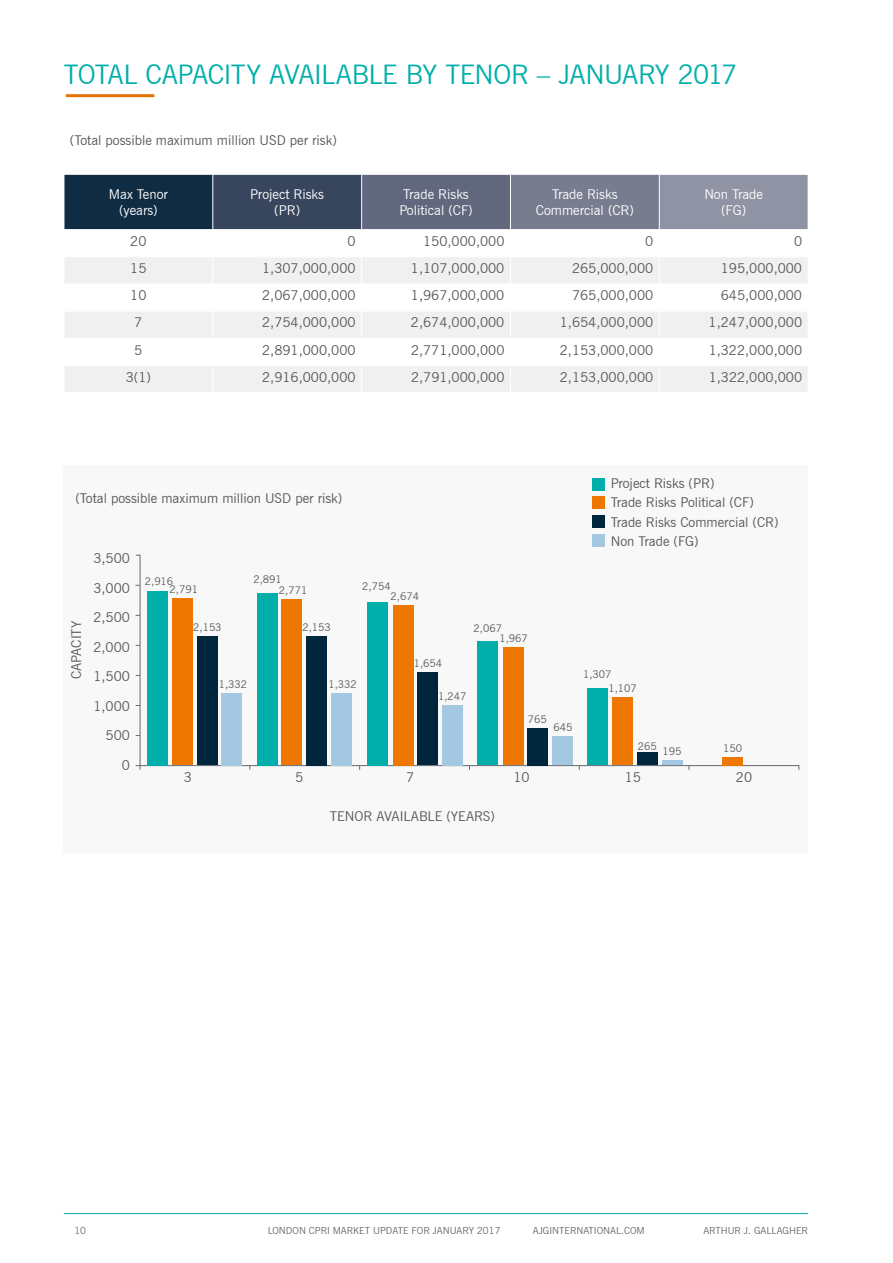
<style>
.page{position:relative;width:893px;height:1263px;background:#fff}
.page>*{position:absolute;margin:0;border:0;box-sizing:border-box;transform-origin:0 0}
.t1{font:27px "News Gothic BT";letter-spacing:-.02em;color:#00afaa}
.t2{font:13.5px/29.5px "News Gothic BT";color:#575756;text-align:right}
.t3{font:13.5px/16.2px "News Gothic BT";color:#fff;text-align:center}
.t4{font:10.5px/11.7px "News Gothic BT";color:#575756}
.t5{font:9.75px "News Gothic BT";color:#636a70}
</style>
<div class="page">
<hr style="left:64px;top:1213px;width:744px;height:1px;background:#00afaa">
<div style="left:64px;top:174px;width:149px;height:56px;background:#102c43"></div>
<div style="left:213px;top:174px;width:149px;height:56px;background:#37455d"></div>
<div style="left:362px;top:174px;width:148px;height:56px;background:#61687d"></div>
<div style="left:510px;top:174px;width:149px;height:56px;background:#787c8f"></div>
<div style="left:659px;top:174px;width:149px;height:56px;background:#9093a3"></div>
<svg style="left:65px;top:258px;width:742px;height:134px;fill:#f0f0f0"></svg>
<hr style="left:64px;top:174px;width:149px;height:1px;background:#fff">
<hr style="left:64px;top:175px;width:1px;height:54px;background:#fff">
<hr style="left:213px;top:174px;width:149px;height:1px;background:#fff">
<hr style="left:213px;top:175px;width:1px;height:54px;background:#fff">
<hr style="left:362px;top:174px;width:148px;height:1px;background:#fff">
<hr style="left:361px;top:175px;width:1px;height:54px;background:#fff">
<hr style="left:510px;top:174px;width:149px;height:1px;background:#fff">
<hr style="left:510px;top:175px;width:1px;height:54px;background:#fff">
<hr style="left:659px;top:174px;width:149px;height:1px;background:#fff">
<hr style="left:659px;top:175px;width:1px;height:54px;background:#fff">
<hr style="left:64px;top:229px;width:149px;height:1px;background:#fff">
<hr style="left:213px;top:229px;width:149px;height:1px;background:#fff">
<hr style="left:362px;top:229px;width:148px;height:1px;background:#fff">
<hr style="left:510px;top:229px;width:149px;height:1px;background:#fff">
<hr style="left:659px;top:229px;width:149px;height:1px;background:#fff">
<hr style="left:64px;top:284px;width:149px;height:1px;background:#fff">
<hr style="left:64px;top:311px;width:149px;height:1px;background:#fff">
<hr style="left:213px;top:284px;width:149px;height:1px;background:#fff">
<hr style="left:213px;top:311px;width:149px;height:1px;background:#fff">
<hr style="left:362px;top:284px;width:148px;height:1px;background:#fff">
<hr style="left:362px;top:311px;width:148px;height:1px;background:#fff">
<hr style="left:510px;top:284px;width:149px;height:1px;background:#fff">
<hr style="left:510px;top:311px;width:149px;height:1px;background:#fff">
<hr style="left:659px;top:284px;width:149px;height:1px;background:#fff">
<hr style="left:659px;top:311px;width:149px;height:1px;background:#fff">
<hr style="left:64px;top:338px;width:149px;height:1px;background:#fff">
<hr style="left:213px;top:338px;width:149px;height:1px;background:#fff">
<hr style="left:362px;top:338px;width:148px;height:1px;background:#fff">
<hr style="left:510px;top:338px;width:149px;height:1px;background:#fff">
<hr style="left:659px;top:338px;width:149px;height:1px;background:#fff">
<hr style="left:64px;top:365px;width:149px;height:1px;background:#fff">
<hr style="left:213px;top:365px;width:149px;height:1px;background:#fff">
<svg style="left:213px;top:258px;width:1px;height:134px"></svg>
<hr style="left:362px;top:365px;width:148px;height:1px;background:#fff">
<svg style="left:361px;top:258px;width:1px;height:134px"></svg>
<hr style="left:510px;top:365px;width:149px;height:1px;background:#fff">
<svg style="left:510px;top:258px;width:1px;height:134px"></svg>
<hr style="left:659px;top:365px;width:149px;height:1px;background:#fff">
<svg style="left:659px;top:258px;width:1px;height:134px"></svg>
<div style="left:64px;top:465px;width:744px;height:388px;background:#f8f8f8"></div>
<hr style="left:140px;top:555px;width:1px;height:211px;background:#636a70">
<hr style="left:136px;top:765px;width:663px;height:1px;background:#636a70">
<div style="left:592px;top:478px;width:13px;height:12px;background:#00afaa"></div>
<div style="left:592px;top:515px;width:13px;height:13px;background:#00263d"></div>
<div style="left:592px;top:496px;width:13px;height:13px;background:#ed7700"></div>
<div style="left:592px;top:534px;width:13px;height:13px;background:#a4c7e2"></div>
<div style="left:148px;top:591px;width:20px;height:174px;background:#00afaa"></div>
<div style="left:257px;top:593px;width:21px;height:172px;background:#00afaa"></div>
<div style="left:367px;top:602px;width:21px;height:163px;background:#00afaa"></div>
<div style="left:478px;top:641px;width:20px;height:124px;background:#00afaa"></div>
<div style="left:503px;top:647px;width:21px;height:118px;background:#ed7700"></div>
<div style="left:612px;top:697px;width:21px;height:68px;background:#ed7700"></div>
<div style="left:722px;top:757px;width:21px;height:8px;background:#ed7700"></div>
<div style="left:588px;top:688px;width:20px;height:77px;background:#00afaa"></div>
<div style="left:221px;top:693px;width:21px;height:72px;background:#a4c7e2"></div>
<div style="left:331px;top:693px;width:21px;height:72px;background:#a4c7e2"></div>
<div style="left:442px;top:705px;width:21px;height:60px;background:#a4c7e2"></div>
<div style="left:553px;top:737px;width:20px;height:28px;background:#a4c7e2"></div>
<hr style="left:662px;top:761px;width:20px;height:4px;background:#a4c7e2">
<div style="left:307px;top:636px;width:20px;height:130px;background:#00263d"></div>
<div style="left:418px;top:672px;width:20px;height:93px;background:#00263d"></div>
<div style="left:172px;top:598px;width:20px;height:167px;background:#ed7700"></div>
<div style="left:282px;top:600px;width:20px;height:165px;background:#ed7700"></div>
<div style="left:393px;top:605px;width:20px;height:160px;background:#ed7700"></div>
<div style="left:197px;top:636px;width:21px;height:129px;background:#00263d"></div>
<div style="left:527px;top:728px;width:20px;height:37px;background:#00263d"></div>
<div style="left:637px;top:753px;width:20px;height:12px;background:#00263d"></div>
<hr style="left:66px;top:94px;width:88px;height:3px;background:#e87308">
<h1 class="t1" style="left:64px;top:58px;width:675px">TOTAL CAPACITY AVAILABLE BY TENOR – JANUARY 2017</h1>
<p class="t2" style="left:70px;top:125px;width:268px">(Total possible maximum million USD per risk)</p>
<p class="t3" style="left:109px;top:186px;width:61px">Max Tenor (years)</p>
<p class="t3" style="left:250px;top:186px;width:75px">Project Risks (PR)</p>
<p class="t3" style="left:399px;top:186px;width:75px;text-align:left">Trade Risks<br>Political (CF)</p>
<p class="t3" style="left:536px;top:186px;width:99px">Trade Risks<br>Commercial (CR)</p>
<p class="t3" style="left:704px;top:186px;width:60px">Non Trade (FG)</p>
<p class="t2" style="left:130px;top:226px;width:18px">20</p>
<p class="t2" style="left:347px;top:226px;width:10px">0</p>
<p class="t2" style="left:423px;top:226px;width:83px">150,000,000</p>
<p class="t2" style="left:645px;top:226px;width:10px">0</p>
<p class="t2" style="left:794px;top:226px;width:10px">0</p>
<p class="t2" style="left:130px;top:253px;width:18px">15</p>
<p class="t2" style="left:262px;top:253px;width:95px">1,307,000,000</p>
<p class="t2" style="left:411px;top:253px;width:95px">1,107,000,000</p>
<p class="t2" style="left:572px;top:253px;width:83px">265,000,000</p>
<p class="t2" style="left:721px;top:253px;width:83px">195,000,000</p>
<p class="t2" style="left:130px;top:281px;width:18px">10</p>
<p class="t2" style="left:262px;top:281px;width:95px">2,067,000,000</p>
<p class="t2" style="left:411px;top:281px;width:95px">1,967,000,000</p>
<p class="t2" style="left:572px;top:281px;width:83px">765,000,000</p>
<p class="t2" style="left:721px;top:281px;width:83px">645,000,000</p>
<p class="t2" style="left:134px;top:308px;width:10px">7</p>
<p class="t2" style="left:262px;top:308px;width:95px">2,754,000,000</p>
<p class="t2" style="left:411px;top:308px;width:95px">2,674,000,000</p>
<p class="t2" style="left:560px;top:308px;width:95px">1,654,000,000</p>
<p class="t2" style="left:709px;top:308px;width:95px">1,247,000,000</p>
<p class="t2" style="left:134px;top:335px;width:10px">5</p>
<p class="t2" style="left:262px;top:335px;width:95px">2,891,000,000</p>
<p class="t2" style="left:411px;top:335px;width:95px">2,771,000,000</p>
<p class="t2" style="left:560px;top:335px;width:95px">2,153,000,000</p>
<p class="t2" style="left:709px;top:335px;width:95px">1,322,000,000</p>
<p class="t2" style="left:126px;top:362px;width:27px">3(1)</p>
<p class="t2" style="left:262px;top:362px;width:95px">2,916,000,000</p>
<p class="t2" style="left:411px;top:362px;width:95px">2,791,000,000</p>
<p class="t2" style="left:560px;top:362px;width:95px">2,153,000,000</p>
<p class="t2" style="left:709px;top:362px;width:95px">1,322,000,000</p>
<p class="t2" style="left:75px;top:483px;width:268px">(Total possible maximum million USD per risk)</p>
<p class="t2" style="left:61px;top:679px;width:60px;rotate:-90deg">CAPACITY</p>
<p class="t2" style="left:93px;top:543px;width:38px">3,500<br>3,000<br>2,500<br>2,000<br>1,500<br>1,000<br>500<br>0</p>
<p class="t4" style="left:145px;top:576px;width:30px">2,916</p>
<p class="t4" style="left:279px;top:573px;width:30px;text-indent:-26px">2,891<br>2,771</p>
<p class="t4" style="left:391px;top:582px;width:30px;line-height:9.3px;text-indent:-28px">2,754<br>2,674</p>
<p class="t4" style="left:170px;top:583px;width:30px">2,791</p>
<p class="t4" style="left:193px;top:621px;width:30px">2,153</p>
<p class="t4" style="left:302px;top:621px;width:30px">2,153</p>
<p class="t4" style="left:219px;top:678px;width:30px">1,332</p>
<p class="t4" style="left:328px;top:678px;width:30px">1,332</p>
<p class="t4" style="left:414px;top:657px;width:30px">1,654</p>
<p class="t4" style="left:438px;top:690px;width:30px">1,247</p>
<p class="t4" style="left:499px;top:623px;width:30px;line-height:10.6px;text-indent:-26px">2,067<br>1,967</p>
<p class="t4" style="left:528px;top:713px;width:20px">765</p>
<p class="t4" style="left:553px;top:722px;width:20px">645</p>
<p class="t2" style="left:611px;top:473px;width:169px;line-height:19.2px;text-align:left">Project Risks (PR)<br>Trade Risks Political (CF)<br>Trade Risks Commercial (CR)<br>Non Trade (FG)</p>
<p class="t4" style="left:608px;top:667px;width:30px;line-height:14.4px;text-indent:-25px">1,307<br>1,107</p>
<p class="t4" style="left:638px;top:741px;width:20px">265</p>
<p class="t4" style="left:662px;top:746px;width:20px">195</p>
<p class="t4" style="left:723px;top:742px;width:20px">150</p>
<p class="t2" style="left:184px;top:763px;width:10px">3</p>
<p class="t2" style="left:295px;top:763px;width:10px">5</p>
<p class="t2" style="left:406px;top:763px;width:10px">7</p>
<p class="t2" style="left:513px;top:763px;width:18px">10</p>
<p class="t2" style="left:625px;top:763px;width:18px">15</p>
<p class="t2" style="left:736px;top:763px;width:18px">20</p>
<p class="t2" style="left:330px;top:801px;width:167px">TENOR AVAILABLE (YEARS)</p>
<p class="t5" style="left:74px;top:1224px;width:13px">10</p>
<p class="t5" style="left:268px;top:1224px;width:234px">LONDON CPRI MARKET UPDATE FOR JANUARY 2017</p>
<p class="t5" style="left:533px;top:1224px;width:113px">AJGINTERNATIONAL.COM</p>
<p class="t5" style="left:703px;top:1224px;width:106px">ARTHUR J. GALLAGHER</p>
</div>
